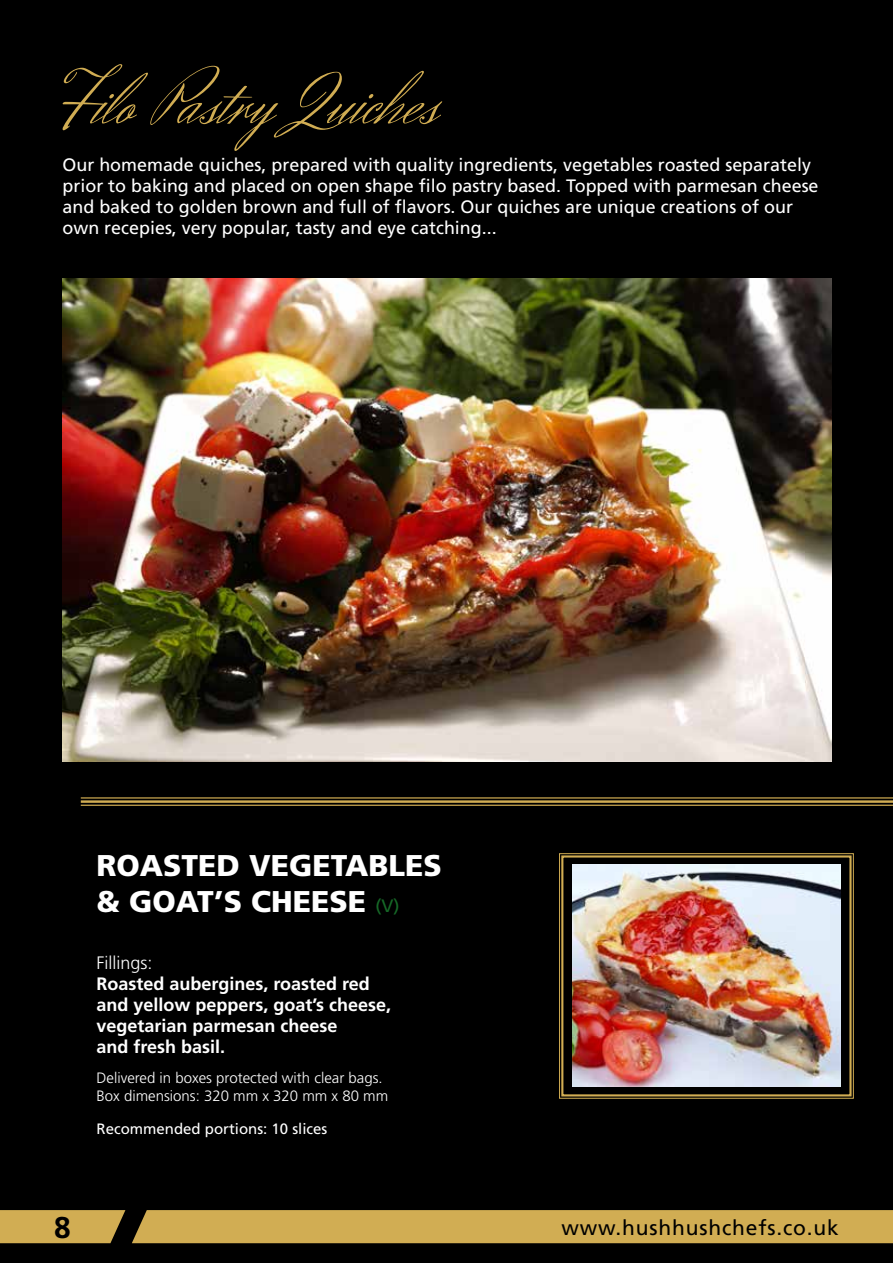
<style>
.page{position:relative;width:893px;height:1263px;background:#fff}
.page>*{position:absolute;margin:0;border:0;box-sizing:border-box;transform-origin:0 0}
.t1{font:75px "Herr Von Muellerhoff";color:#d1ad53}
.t2{font:900 30px/36px "Frutiger LT Std";color:#fff}
.t3{font:700 30px "Frutiger LT Std";color:#000}
.t4{font:21px "Frutiger LT Std";letter-spacing:.04em;color:#000}
.t5{font:18px/21px "Frutiger LT Std";color:#fff}
.t6{font:700 18px/21px "Frutiger LT Std";color:#fff}
.t7{font:300 18px "Frutiger LT Std";color:#fff}
.t8{font:300 15px/18px "Frutiger LT Std";color:#fff}
.t9{font:15px "Frutiger LT Std";color:#fff}
.s1{font-weight:400;font-size:18px;color:#166827}
</style>
<div class="page">
<div style="left:0;top:0;width:132px;height:1263px;background:#000"></div>
<div style="left:132px;top:0;width:761px;height:1263px;background:#000"></div>
<svg style="left:0;top:1210px;width:125px;height:33px"></svg>
<svg style="left:559px;top:853px;width:295px;height:246px"></svg>
<div style="left:561px;top:855px;width:291px;height:241px;border:2px solid #d1ad53"></div>
<img style="left:573px;top:865px;width:267px;height:222px">
<img style="left:63px;top:278px;width:769px;height:484px">
<hr style="left:81px;top:797px;width:812px;height:1px;background:#d1ad53">
<hr style="left:81px;top:800px;width:812px;height:3px;background:#d1ad53">
<hr style="left:81px;top:805px;width:812px;height:1px;background:#d1ad53">
<h1 class="t1" style="left:63px;top:54px;width:377px">Filo Pastry Quiches</h1>
<p class="t5" style="left:63px;top:155px;width:758px">Our homemade quiches, prepared with quality ingredients, vegetables roasted separately prior to baking and placed on open shape filo pastry based. Topped with parmesan cheese and baked to golden brown and full of flavors. Our quiches are unique creations of our own recepies, very popular, tasty and eye catching...</p>
<h2 class="t2" style="left:97px;top:847px;width:347px">ROASTED VEGETABLES &amp; GOAT’S CHEESE <span class="s1">(V)</span></h2>
<p class="t7" style="left:97px;top:952px;width:57px">Fillings:</p>
<p class="t6" style="left:97px;top:973px;width:296px">Roasted aubergines, roasted red and yellow peppers, goat’s cheese, vegetarian parmesan cheese<br>and fresh basil.</p>
<p class="t8" style="left:97px;top:1069px;width:293px">Delivered in boxes protected with clear bags.<br>Box dimensions: 320 mm x 320 mm x 80 mm</p>
<p class="t9" style="left:97px;top:1120px;width:232px">Recommended portions: 10 slices</p>
<h2 class="t3" style="left:54px;top:1210px;width:18px">8</h2>
<p class="t4" style="left:561px;top:1215px;width:279px">www.hushhushchefs.co.uk</p>
</div>
